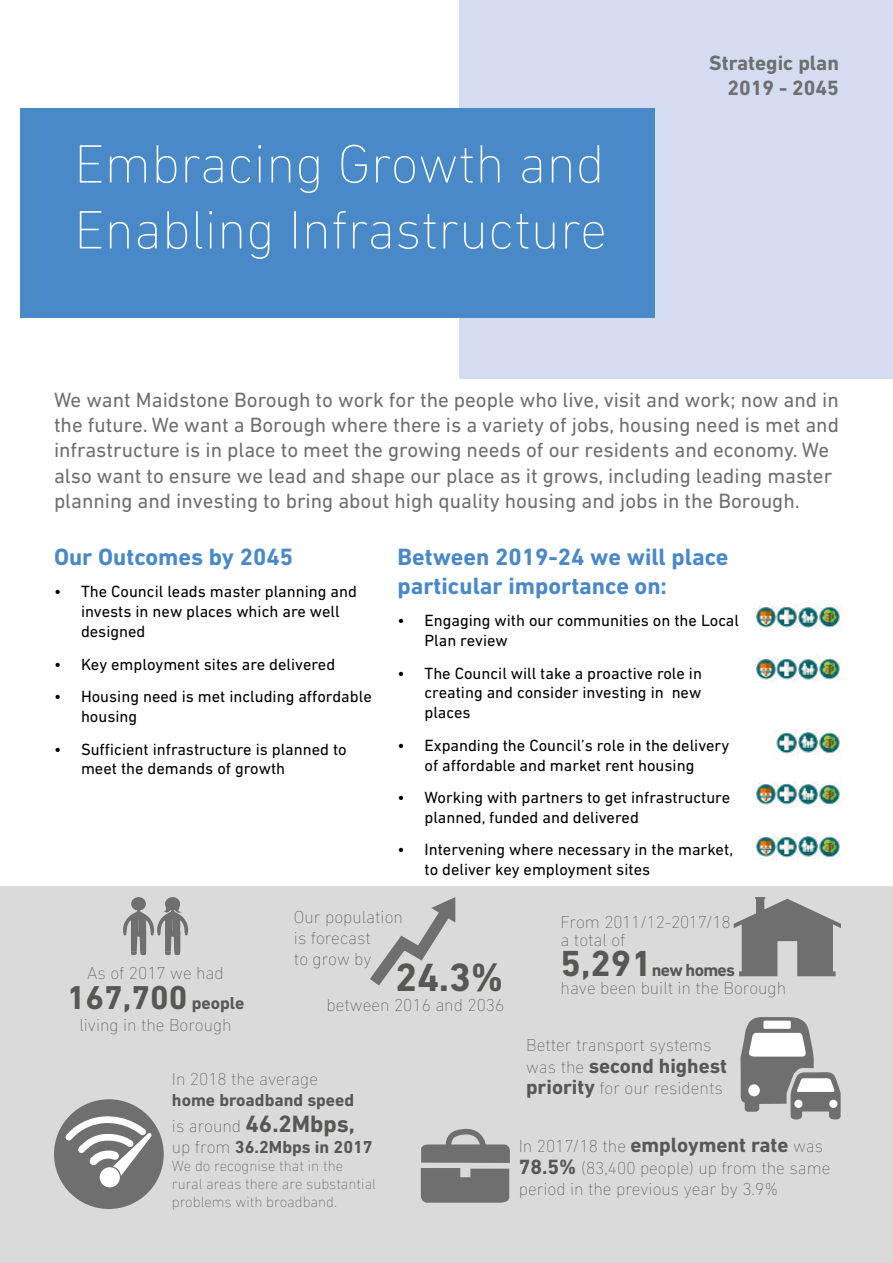
<style>
.page{position:relative;width:893px;height:1263px;background:#fff}
.page>*{position:absolute;margin:0;border:0;box-sizing:border-box;transform-origin:0 0}
.t1{font:200 54.9px/65.8px "DIN Next LT Pro";color:#fff}
.t2{font:700 40.05px "DIN Next LT Pro";color:#575756}
.t3{font:700 33.6px "DIN Next LT Pro";color:#575756}
.t4{font:700 24px/28.8px "DIN Next LT Pro";color:#4a89c8}
.t5{font:700 24px "DIN Next LT Pro";color:#575756}
.t6{font:21px/25.2px "DIN Next LT Pro";color:#706f6f}
.t7{font:700 21px/25.2px "DIN Next LT Pro";color:#706f6f;text-align:right}
.t8{font:700 20.85px "DIN Next LT Pro";color:#575756}
.t9{font:200 17.7px/21.1px "DIN Next LT Pro";color:#575756}
.t10{font:700 17.7px "DIN Next LT Pro";color:#575756}
.t11{font:16.5px/19.8px "DIN Next LT Pro";color:#000}
.t12{font:200 15px/18px "DIN Next LT Pro";color:#575756}
.s1{font-size:17.7px}
.s2{font-weight:200;font-size:17.7px}
.s3{font-weight:200}
.s4{font-weight:700;font-size:36.9px}
.s5{font-weight:700}
.s6{font-weight:700;font-size:20.85px}
.s7{font-weight:700;font-size:21px}
</style>
<div class="page">
<div style="left:459px;top:0;width:434px;height:378px;background:#d3dcf1"></div>
<div style="left:20px;top:108px;width:635px;height:210px;background:#4a89c8"></div>
<div style="left:0;top:887px;width:893px;height:376px;background:#dadada"></div>
<div style="left:131px;top:897px;width:15px;height:13px;background:#706f6f;border-radius:50%"></div>
<div style="left:165px;top:897px;width:15px;height:13px;background:#706f6f;border-radius:50%"></div>
<svg style="left:123px;top:901px;width:66px;height:54px"></svg>
<svg style="left:370px;top:897px;width:86px;height:89px"></svg>
<svg style="left:734px;top:897px;width:107px;height:79px"></svg>
<div style="left:54px;top:1099px;width:110px;height:110px;background:#706f6f;border-radius:50%"></div>
<div style="left:100px;top:1167px;width:20px;height:20px;background:#fff;border-radius:50%"></div>
<svg style="left:62px;top:1111px;width:90px;height:65px"></svg>
<svg style="left:740px;top:1017px;width:101px;height:102px"></svg>
<img style="left:754px;top:605px;width:19px;height:25px">
<img style="left:773px;top:605px;width:21px;height:23px">
<img style="left:794px;top:604px;width:21px;height:26px">
<img style="left:815px;top:604px;width:27px;height:26px">
<img style="left:754px;top:657px;width:19px;height:25px">
<img style="left:773px;top:657px;width:21px;height:23px">
<img style="left:794px;top:656px;width:21px;height:26px">
<img style="left:815px;top:656px;width:27px;height:26px">
<img style="left:754px;top:783px;width:19px;height:24px">
<img style="left:773px;top:782px;width:21px;height:23px">
<img style="left:794px;top:781px;width:21px;height:26px">
<img style="left:815px;top:781px;width:27px;height:26px">
<img style="left:754px;top:835px;width:19px;height:22px">
<img style="left:773px;top:834px;width:21px;height:24px">
<img style="left:794px;top:834px;width:21px;height:25px">
<img style="left:815px;top:833px;width:27px;height:27px">
<img style="left:773px;top:730px;width:21px;height:24px">
<img style="left:794px;top:730px;width:21px;height:25px">
<img style="left:815px;top:729px;width:27px;height:27px">
<svg style="left:420px;top:1128px;width:90px;height:75px"></svg>
<h1 class="t1" style="left:74px;top:131px;width:534px">Embracing Growth and<br>Enabling Infrastructure</h1>
<p class="t7" style="left:709px;top:50px;width:131px">Strategic plan<br>2019 - 2045</p>
<p class="t6" style="left:54px;top:387px;width:786px">We want Maidstone Borough to work for the people who live, visit and work; now and in the future. We want a Borough where there is a variety of jobs, housing need is met and infrastructure is in place to meet the growing needs of our residents and economy. We also want to ensure we lead and shape our place as it grows, including leading master planning and investing to bring about high quality housing and jobs in the Borough.</p>
<h3 class="t4" style="left:54px;top:542px;width:241px">Our Outcomes by 2045</h3>
<p class="t11" style="left:81px;top:582px;width:277px;text-indent:-27px">• The Council leads master planning and invests in new places which are well designed</p>
<p class="t11" style="left:54px;top:654px;width:283px">• Key employment sites are delivered</p>
<p class="t11" style="left:81px;top:686px;width:292px;text-indent:-27px">• Housing need is met including affordable housing</p>
<p class="t11" style="left:81px;top:739px;width:267px;text-indent:-27px">• Sufficient infrastructure is planned to meet the demands of growth</p>
<h3 class="t4" style="left:397px;top:542px;width:333px">Between 2019-24 we will place particular importance on:</h3>
<p class="t11" style="left:424px;top:610px;width:316px;text-indent:-27px">• Engaging with our communities on the Local<br>Plan review</p>
<p class="t11" style="left:424px;top:663px;width:279px;text-align:justify;text-indent:-27px">• The Council will take a proactive role in creating and consider investing in new places</p>
<p class="t11" style="left:397px;top:735px;width:333px;text-align:center">• Expanding the Council’s role in the delivery of affordable and market rent housing</p>
<p class="t11" style="left:424px;top:787px;width:307px;text-indent:-27px">• Working with partners to get infrastructure planned, funded and delivered</p>
<p class="t11" style="left:424px;top:840px;width:310px;text-indent:-27px">• Intervening where necessary in the market, to deliver key employment sites</p>
<p class="t9" style="left:87px;top:962px;width:138px">As of 2017 we had</p>
<h3 class="t3" style="left:67px;top:978px;width:179px">167,700 <span class="s1">people</span></h3>
<p class="t9" style="left:79px;top:1014px;width:154px">living in the Borough</p>
<p class="t9" style="left:294px;top:906px;width:111px">Our population is forecast<br>to grow by</p>
<p class="t9" style="left:327px;top:994px;width:179px">between 2016 and 2036</p>
<h2 class="t2" style="left:395px;top:954px;width:110px">24.3%</h2>
<p class="t9" style="left:172px;top:1068px;width:148px">In 2018 the average</p>
<p class="t10" style="left:172px;top:1090px;width:184px">home broadband speed</p>
<h3 class="t5" style="left:172px;top:1110px;width:185px"><span class="s2">is around</span> 46.2Mbps,</h3>
<p class="t10" style="left:172px;top:1137px;width:202px"><span class="s3">up from</span> 36.2Mbps in 2017</p>
<p class="t12" style="left:172px;top:1157px;width:206px">We do recognise that in the rural areas there are substantial problems with broadband.</p>
<p class="t9" style="left:561px;top:912px;width:172px;line-height:18px">From 2011/12-2017/18 a total of</p>
<p class="t9" style="left:561px;top:961px;width:227px;line-height:18px"><span class="s4">5,291</span><span class="s5">new homes<br></span>have been built in the Borough</p>
<p class="t9" style="left:526px;top:1035px;width:187px">Better transport systems</p>
<p class="t8" style="left:526px;top:1053px;width:203px"><span class="s2">was the</span> second highest</p>
<p class="t9" style="left:526px;top:1077px;width:198px"><span class="s6">priority</span> for our residents</p>
<p class="t9" style="left:519px;top:1136px;width:313px">In 2017/18 the <span class="s7">employment rate</span> was<br><span class="s7">78.5%</span> (83,400 people) up from the same period in the previous year by 3.9%</p>
</div>
